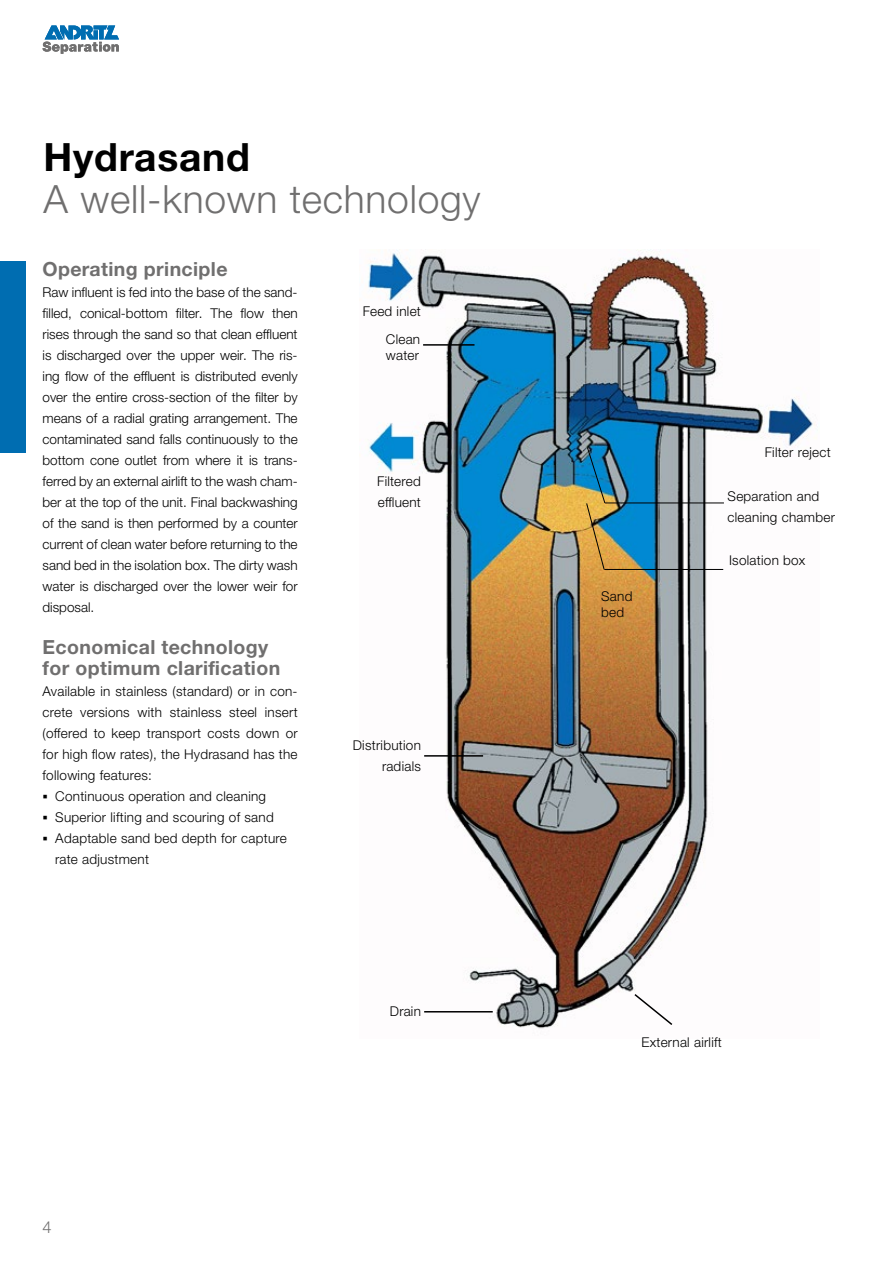
<style>
.page{position:relative;width:893px;height:1263px;background:#fff}
.page>*{position:absolute;margin:0;border:0;box-sizing:border-box;transform-origin:0 0}
.t1{font:300 39px "Helvetica Neue LTW1 G";letter-spacing:.02em;color:#706f6f}
.t2{font:700 39px "Helvetica Neue LTW1 G";letter-spacing:.02em;color:#000}
.t3{font:700 19.5px/21px "Helvetica Neue LTW1 G";letter-spacing:.02em;color:#706f6f}
.t4{font:300 16.5px "Helvetica Neue LT";color:#706f6f}
.t5{font:300 13.5px/21px "Helvetica Neue LTW1 G";letter-spacing:.02em;color:#000}
</style>
<div class="page">
<svg style="left:43px;top:26px;width:76px;height:28px"></svg>
<div style="left:0;top:261px;width:26px;height:192px;background:#006db1"></div>
<img style="left:368px;top:249px;width:448px;height:780px">
<hr style="left:424px;top:755px;width:59px;height:2px;background:#000">
<hr style="left:424px;top:1011px;width:69px;height:1px;background:#000">
<svg style="left:633px;top:992px;width:41px;height:34px"></svg>
<hr style="left:605px;top:503px;width:119px;height:1px;background:#000">
<svg style="left:586px;top:446px;width:20px;height:124px;background:#839171"></svg>
<hr style="left:604px;top:569px;width:119px;height:1px;background:#000">
<hr style="left:423px;top:344px;width:51px;height:2px;background:#000">
<h1 class="t2" style="left:44px;top:133px;width:208px">Hydrasand</h1>
<h1 class="t1" style="left:44px;top:175px;width:439px">A well-known technology</h1>
<h2 class="t3" style="left:43px;top:258px;width:187px">Operating principle</h2>
<p class="t5" style="left:43px;top:281px;width:257px;text-align:justify">Raw influent is fed into the base of the sand&shy;filled, conical-bottom filter. The flow then rises through the sand so that clean effluent is discharged over the upper weir. The ris&shy;ing flow of the effluent is distributed evenly over the entire cross-section of the filter by means of a radial grating arrangement. The contaminated sand falls continuously to the bottom cone outlet from where it is trans&shy;ferred by an external airlift to the wash cham&shy;ber at the top of the unit. Final backwashing of the sand is then performed by a counter current of clean water before returning to the sand bed in the isolation box. The dirty wash water is discharged over the lower weir for disposal.</p>
<h2 class="t3" style="left:43px;top:636px;width:239px">Economical technology for optimum clarification</h2>
<p class="t5" style="left:43px;top:680px;width:257px">Available in stainless (standard) or in con-</p>
<p class="t5" style="left:43px;top:701px;width:257px">crete versions with stainless steel insert</p>
<p class="t5" style="left:43px;top:722px;width:257px">(offered to keep transport costs down or</p>
<p class="t5" style="left:43px;top:743px;width:257px">for high flow rates), the Hydrasand has the</p>
<p class="t5" style="left:43px;top:764px;width:111px">following features:</p>
<p class="t5" style="left:55px;top:785px;width:212px">Continuous operation and cleaning</p>
<p class="t5" style="left:55px;top:806px;width:220px">Superior lifting and scouring of sand</p>
<p class="t5" style="left:55px;top:827px;width:233px">Adaptable sand bed depth for capture</p>
<p class="t5" style="left:55px;top:848px;width:95px">rate adjustment</p>
<p class="t5" style="left:363px;top:300px;width:60px">Feed inlet</p>
<p class="t5" style="left:386px;top:331px;width:36px;line-height:16.2px">Clean water</p>
<p class="t5" style="left:377px;top:470px;width:45px">Filtered effluent</p>
<p class="t5" style="left:353px;top:734px;width:70px;text-align:right">Distribution radials</p>
<p class="t5" style="left:390px;top:1000px;width:33px">Drain</p>
<p class="t4" style="left:43px;top:1217px;width:11px">4</p>
<p class="t5" style="left:601px;top:588px;width:33px;line-height:16.2px">Sand bed</p>
<p class="t5" style="left:765px;top:442px;width:67px">Filter reject</p>
<p class="t5" style="left:728px;top:486px;width:109px">Separation and cleaning chamber</p>
<p class="t5" style="left:729px;top:549px;width:78px">Isolation box</p>
<p class="t5" style="left:642px;top:1031px;width:82px">External airlift</p>
</div>
